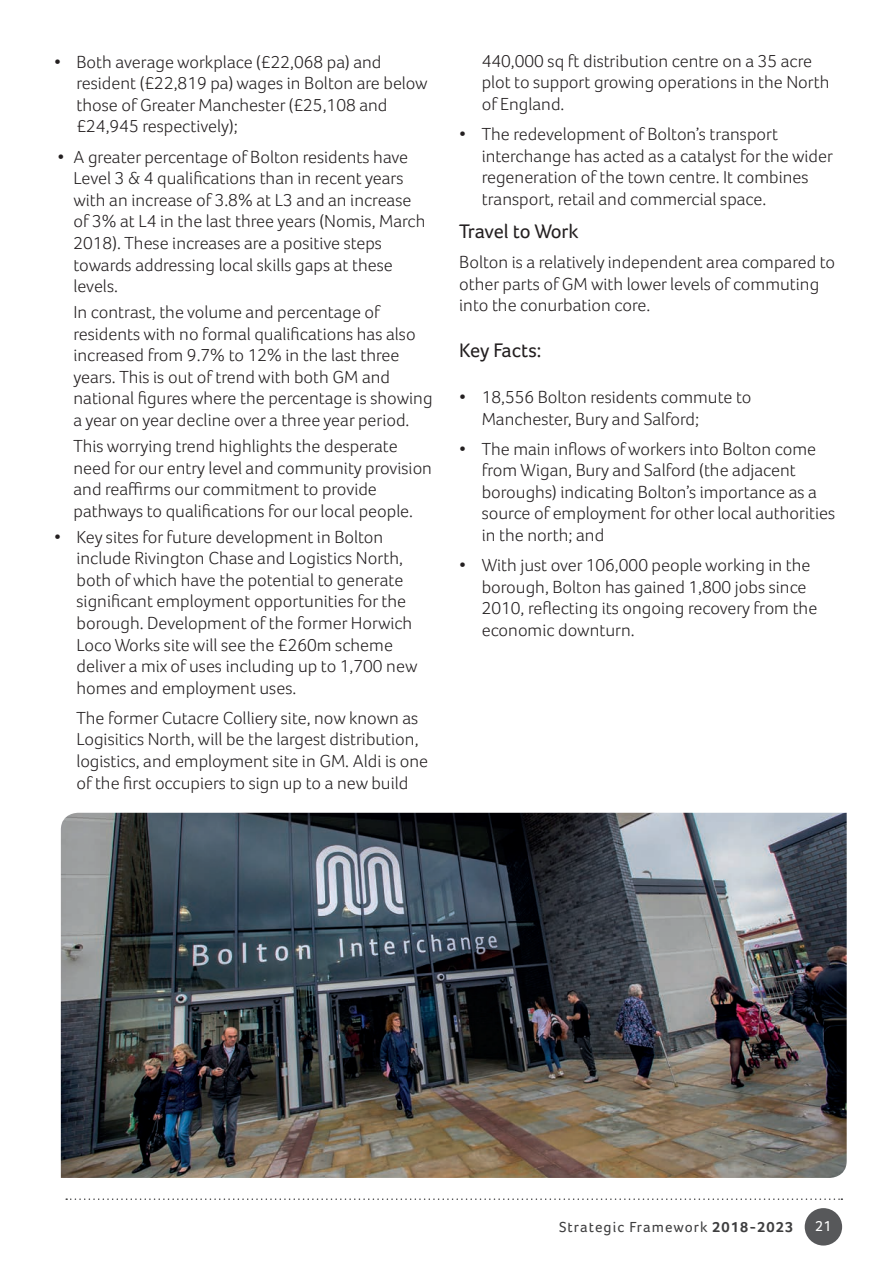
<style>
.page{position:relative;width:893px;height:1263px;background:#fff}
.page>*{position:absolute;margin:0;border:0;box-sizing:border-box;transform-origin:0 0}
.t1{font:20.25px "Foco";color:#231f20}
.t2{font:300 18px/21.6px "Foco";color:#231f20}
.t3{font:15px "Foco";letter-spacing:.07em;color:#3e3e3f}
.t4{font:15px "Foco";color:#fff}
.s1{font-weight:700}
</style>
<div class="page">
<img style="left:61px;top:813px;width:786px;height:365px">
<div style="left:805px;top:1208px;width:37px;height:37px;background:#57585a;border-radius:50%"></div>
<svg style="left:66px;top:1198px;width:776px;height:2px"></svg>
<p class="t2" style="left:76px;top:51px;width:353px;text-indent:-22px">• Both average workplace (£22,068 pa) and resident (£22,819 pa) wages in Bolton are below those of Greater Manchester (£25,108 and £24,945 respectively);</p>
<p class="t2" style="left:73px;top:146px;width:353px;text-indent:-16px">• A greater percentage of Bolton residents have Level 3 &amp; 4 qualifications than in recent years with an increase of 3.8% at L3 and an increase of 3% at L4 in the last three years (Nomis, March 2018). These increases are a positive steps towards addressing local skills gaps at these levels.</p>
<p class="t2" style="left:73px;top:301px;width:361px">In contrast, the volume and percentage of residents with no formal qualifications has also increased from 9.7% to 12% in the last three years. This is out of trend with both GM and national figures where the percentage is showing a year on year decline over a three year period.</p>
<p class="t2" style="left:73px;top:435px;width:360px">This worrying trend highlights the desperate need for our entry level and community provision and reaffirms our commitment to provide pathways to qualifications for our local people.</p>
<p class="t2" style="left:76px;top:526px;width:342px;text-indent:-22px">• Key sites for future development in Bolton include Rivington Chase and Logistics North, both of which have the potential to generate significant employment opportunities for the borough. Development of the former Horwich Loco Works site will see the £260m scheme deliver a mix of uses including up to 1,700 new homes and employment uses.</p>
<p class="t2" style="left:76px;top:707px;width:353px">The former Cutacre Colliery site, now known as Logisitics North, will be the largest distribution, logistics, and employment site in GM. Aldi is one of the first occupiers to sign up to a new build</p>
<p class="t2" style="left:482px;top:50px;width:349px">440,000 sq ft distribution centre on a 35 acre plot to support growing operations in the North of England.</p>
<p class="t2" style="left:482px;top:123px;width:353px;text-indent:-23px">• The redevelopment of Bolton’s transport interchange has acted as a catalyst for the wider regeneration of the town centre. It combines transport, retail and commercial space.</p>
<p class="t1" style="left:459px;top:219px;width:121px">Travel to Work</p>
<p class="t2" style="left:459px;top:251px;width:377px">Bolton is a relatively independent area compared to other parts of GM with lower levels of commuting into the conurbation core.</p>
<p class="t1" style="left:459px;top:339px;width:84px">Key Facts:</p>
<p class="t2" style="left:482px;top:386px;width:271px;text-indent:-22px">• 18,556 Bolton residents commute to<br>Manchester, Bury and Salford;</p>
<p class="t2" style="left:482px;top:438px;width:355px;text-indent:-22px">• The main inflows ofworkers into Bolton come from Wigan, Bury and Salford (the adjacent boroughs) indicating Bolton’s importance as a source of employment for other local authorities in the north; and</p>
<p class="t2" style="left:482px;top:554px;width:337px;text-indent:-22px">• With just over 106,000 people working in the borough, Bolton has gained 1,800 jobs since 2010, reflecting its ongoing recovery from the economic downturn.</p>
<p class="t3" style="left:559px;top:1218px;width:236px">Strategic Framework <span class="s1">2018-2023</span></p>
<p class="t4" style="left:815px;top:1217px;width:18px">21</p>
</div>
